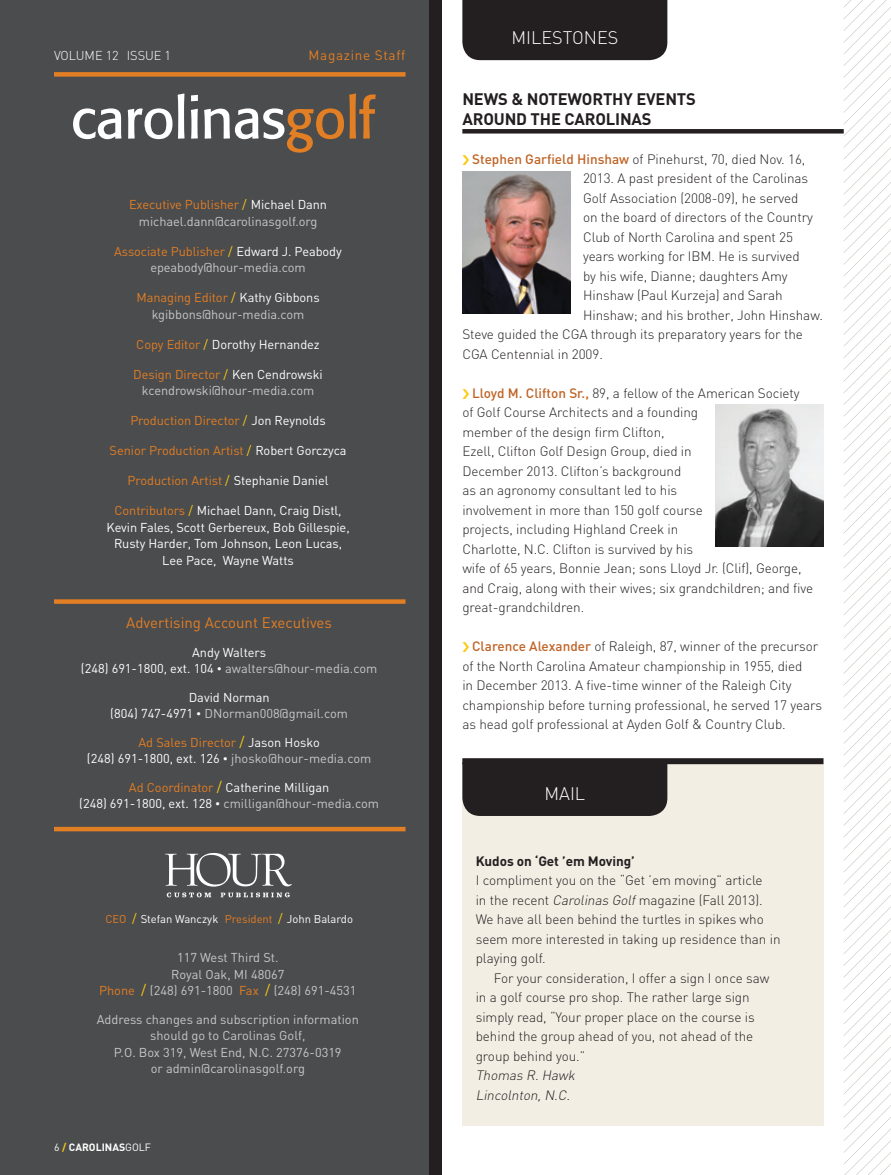
<style>
.page{position:relative;width:891px;height:1175px;background:#fff}
.page>*{position:absolute;margin:0;border:0;box-sizing:border-box;transform-origin:0 0}
.t1{font:56.4px "Formata";letter-spacing:-.015em;color:#fff}
.t2{font:300 18px "DIN";color:#fff}
.BODY_COPY{font:700 16.5px/19.5px "DIN";letter-spacing:-.01em;color:#231f20}
.SIDEBAR_SANS_SERIF{font:15px "DIN";color:#e27e24}
.BODY_COPY-2{font:300 13.5px/19.5px "DIN";letter-spacing:-.005em;color:#231f20}
.BODY_COPY-3{font:italic 300 13.5px "DIN";color:#231f20}
.BODY_COPY-4{font:700 13.5px "DIN";letter-spacing:-.005em;color:#231f20}
.SIDEBAR_SANS_SERIF-2{font:13.5px "DIN";letter-spacing:.05em;color:#e27e24}
.SIDEBAR_SANS_SERIF-3{font:12.75px/16.5px "DIN";letter-spacing:-.005em;color:#c7c8ca;text-align:center}
.SIDEBAR_SANS_SERIF-4{font:12.75px/16.5px "DIN";color:#fff;text-align:center}
.SIDEBAR_SANS_SERIF-5{font:12.75px "DIN";letter-spacing:-.005em;color:#e27e24}
.SIDEBAR_SANS_SERIF-6{font:300 12.75px "DIN";letter-spacing:-.005em;color:#fff}
.SIDEBAR_SANS_SERIF-7{font:11.25px "DIN";color:#fff}
.t3{font:700 10.5px "DIN";color:#fff}
.s1{color:#e27e24}
.s2{color:#fbcb13}
.s3{color:#fff}
.s4{font-size:9.75px}
.s5{color:#c7c8ca}
.s6{font-size:14.25px;color:#fbcb13}
.s7{font-size:12.75px;color:#fbcb13}
.s8{font-weight:400}
.s9{font-weight:500;color:#bf6325}
.s10{font-style:italic}
</style>
<div class="page">
<div style="left:0;top:0;width:432px;height:1174px;background:#4b4c4d"></div>
<div style="left:429px;top:0;width:13px;height:1174px;background:#231f20"></div>
<div style="left:462px;top:759px;width:362px;height:366px;background:#f3eee3"></div>
<div style="left:54px;top:72px;width:352px;height:5px;background:#e27e24"></div>
<svg style="left:165px;top:853px;width:127px;height:33px"></svg>
<svg style="left:167px;top:892px;width:44px;height:5px"></svg>
<svg style="left:221px;top:892px;width:69px;height:5px"></svg>
<div style="left:54px;top:826px;width:352px;height:5px;background:#e27e24"></div>
<div style="left:54px;top:599px;width:352px;height:5px;background:#e27e24"></div>
<div style="left:462px;top:0;width:205px;height:60px;background:#231f20"></div>
<div style="left:462px;top:764px;width:205px;height:52px;background:#231f20"></div>
<svg style="left:844px;top:0;width:47px;height:1174px"></svg>
<div style="left:462px;top:129px;width:382px;height:5px;background:#231f20"></div>
<img style="left:462px;top:172px;width:108px;height:142px">
<img style="left:716px;top:405px;width:108px;height:141px">
<div style="left:462px;top:758px;width:362px;height:6px;background:#231f20"></div>
<p class="SIDEBAR_SANS_SERIF-2" style="left:309px;top:47px;width:98px">Magazine Staff</p>
<p class="t1" style="left:71px;top:84px;width:306px">carolinas<span class="s1">golf</span></p>
<p class="SIDEBAR_SANS_SERIF-6" style="left:54px;top:47px;width:119px">VOLUME 12 ISSUE 1</p>
<p class="SIDEBAR_SANS_SERIF-3" style="left:129px;top:196px;width:200px"><span class="s1">Executive Publisher</span> <span class="s2">/</span> <span class="s3">Michael Dann </span>michael.dann@carolinasgolf.org</p>
<p class="SIDEBAR_SANS_SERIF-3" style="left:114px;top:243px;width:229px"><span class="s1">Associate Publisher</span> <span class="s2">/</span> <span class="s3">Edward J. Peabody </span>epeabody@hour-media.com</p>
<p class="SIDEBAR_SANS_SERIF-3" style="left:136px;top:289px;width:185px"><span class="s1">Managing Editor</span> <span class="s2">/</span> <span class="s3">Kathy Gibbons </span>kgibbons@hour-media.com</p>
<p class="SIDEBAR_SANS_SERIF-4" style="left:136px;top:336px;width:185px"><span class="s1">Copy Editor</span> <span class="s2">/</span> Dorothy Hernandez</p>
<p class="SIDEBAR_SANS_SERIF-3" style="left:133px;top:366px;width:191px"><span class="s1">Design Director</span> <span class="s2">/</span> <span class="s3">Ken Cendrowski </span>kcendrowski@hour-media.com</p>
<p class="SIDEBAR_SANS_SERIF-5" style="left:130px;top:413px;width:197px">Production Director <span class="s2">/</span> <span class="s3">Jon Reynolds</span></p>
<p class="SIDEBAR_SANS_SERIF-5" style="left:110px;top:443px;width:238px">Senior Production Artist <span class="s2">/</span> <span class="s3">Robert Gorczyca</span></p>
<p class="SIDEBAR_SANS_SERIF-5" style="left:128px;top:473px;width:202px">Production Artist <span class="s2">/</span> <span class="s3">Stephanie Daniel</span></p>
<p class="SIDEBAR_SANS_SERIF-4" style="left:106px;top:502px;width:245px"><span class="s1">Contributors</span> <span class="s2">/</span> Michael Dann, Craig Distl, Kevin Fales, Scott Gerbereux, Bob Gillespie, Rusty Harder, Tom Johnson, Leon Lucas, Lee Pace, Wayne Watts</p>
<p class="SIDEBAR_SANS_SERIF" style="left:126px;top:614px;width:207px">Advertising Account Executives</p>
<p class="SIDEBAR_SANS_SERIF-4" style="left:81px;top:644px;width:298px">Andy Walters<br>(248) 691-1800, ext. 104 <span class="s4">•</span> <span class="s5">awalters@hour-media.com</span></p>
<p class="SIDEBAR_SANS_SERIF-4" style="left:110px;top:689px;width:239px">David Norman<br>(804) 747-4971 <span class="s4">•</span> <span class="s5">DNorman008@gmail.com</span></p>
<p class="SIDEBAR_SANS_SERIF-4" style="left:87px;top:734px;width:286px"><span class="s1">Ad Sales Director</span> <span class="s6">/</span> Jason Hosko<br>(248) 691-1800, ext. 126 <span class="s4">•</span> <span class="s5">jhosko@hour-media.com</span></p>
<p class="SIDEBAR_SANS_SERIF-4" style="left:79px;top:779px;width:301px"><span class="s1">Ad Coordinator</span> <span class="s6">/</span> Catherine Milligan<br>(248) 691-1800, ext. 128 <span class="s4">•</span> <span class="s5">cmilligan@hour-media.com</span></p>
<p class="SIDEBAR_SANS_SERIF-7" style="left:105px;top:913px;width:249px"><span class="s1">CEO</span> <span class="s7">/</span> Stefan Wanczyk <span class="s1">President</span> <span class="s7">/</span> John Balardo</p>
<p class="SIDEBAR_SANS_SERIF-3" style="left:99px;top:949px;width:259px">117 West Third St.<br>Royal Oak, MI 48067<br><span class="s1">Phone</span> <span class="s6">/</span> (248) 691-1800 <span class="s1">Fax</span> <span class="s6">/</span> (248) 691-4531</p>
<p class="SIDEBAR_SANS_SERIF-3" style="left:97px;top:1011px;width:264px">Address changes and subscription information should go to Carolinas Golf,<br>P.O. Box 319, West End, N.C. 27376-0319<br>or admin@carolinasgolf.org</p>
<p class="t3" style="left:54px;top:1139px;width:99px"><span class="s8">6</span> <span class="s2">/</span> CAROLINAS<span class="s8">GOLF</span></p>
<p class="t2" style="left:511px;top:26px;width:108px">MILESTONES</p>
<p class="BODY_COPY" style="left:462px;top:89px;width:235px">NEWS &amp; NOTEWORTHY EVENTS<br>AROUND THE CAROLINAS</p>
<p class="BODY_COPY-2" style="left:472px;top:148px;width:335px"><span class="s9">Stephen Garfield Hinshaw</span> of Pinehurst, 70, died Nov. 16,</p>
<p class="BODY_COPY-2" style="left:583px;top:168px;width:227px">2013. A past president of the Carolinas</p>
<p class="BODY_COPY-2" style="left:583px;top:187px;width:217px">Golf Association (2008-09), he served</p>
<p class="BODY_COPY-2" style="left:583px;top:207px;width:231px">on the board of directors of the Country</p>
<p class="BODY_COPY-2" style="left:583px;top:226px;width:212px">Club of North Carolina and spent 25</p>
<p class="BODY_COPY-2" style="left:583px;top:246px;width:218px">years working for IBM. He is survived</p>
<p class="BODY_COPY-2" style="left:583px;top:265px;width:206px">by his wife, Dianne; daughters Amy</p>
<p class="BODY_COPY-2" style="left:583px;top:285px;width:201px">Hinshaw (Paul Kurzeja) and Sarah</p>
<p class="BODY_COPY-2" style="left:583px;top:304px;width:241px">Hinshaw; and his brother, John Hinshaw.</p>
<p class="BODY_COPY-2" style="left:462px;top:324px;width:342px">Steve guided the CGA through its preparatory years for the</p>
<p class="BODY_COPY-2" style="left:462px;top:343px;width:142px">CGA Centennial in 2009.</p>
<p class="BODY_COPY-2" style="left:462px;top:382px;width:352px;text-indent:10px"><span class="s9">Lloyd M. Clifton Sr.,</span> 89, a fellow of the American Society of Golf Course Architects and a founding<br>member of the design firm Clifton,<br>Ezell, Clifton Golf Design Group, died in<br>December 2013. Clifton’s background<br>as an agronomy consultant led to his<br>involvement in more than 150 golf course<br>projects, including Highland Creek in<br>Charlotte, N.C. Clifton is survived by his<br>wife of 65 years, Bonnie Jean; sons Lloyd Jr. (Clif), George, and Craig, along with their wives; six grandchildren; and five great-grandchildren.</p>
<p class="BODY_COPY-2" style="left:462px;top:636px;width:361px;text-indent:10px"><span class="s9">Clarence Alexander</span> of Raleigh, 87, winner of the precursor of the North Carolina Amateur championship in 1955, died<br>in December 2013. A five-time winner of the Raleigh City championship before turning professional, he served 17 years as head golf professional at Ayden Golf &amp; Country Club.</p>
<p class="t2" style="left:545px;top:781px;width:42px">MAIL</p>
<p class="BODY_COPY-4" style="left:476px;top:852px;width:161px">Kudos on ‘Get ’em Moving’</p>
<p class="BODY_COPY-2" style="left:476px;top:870px;width:306px">I compliment you on the “Get ’em moving” article<br>in the recent <span class="s10">Carolinas Golf</span>magazine (Fall 2013).<br>We have all been behind the turtles in spikes who seem more interested in taking up residence than in playing golf.</p>
<p class="BODY_COPY-2" style="left:476px;top:967px;width:295px;text-indent:18px">For your consideration, I offer a sign I once saw in a golf course pro shop. The rather large sign simply read, “Your proper place on the course is behind the group ahead of you, not ahead of the group behind you.”</p>
<p class="BODY_COPY-3" style="left:476px;top:1066px;width:104px">Thomas R.Hawk</p>
<p class="BODY_COPY-3" style="left:476px;top:1086px;width:99px">Lincolnton,N.C.</p>
</div>
